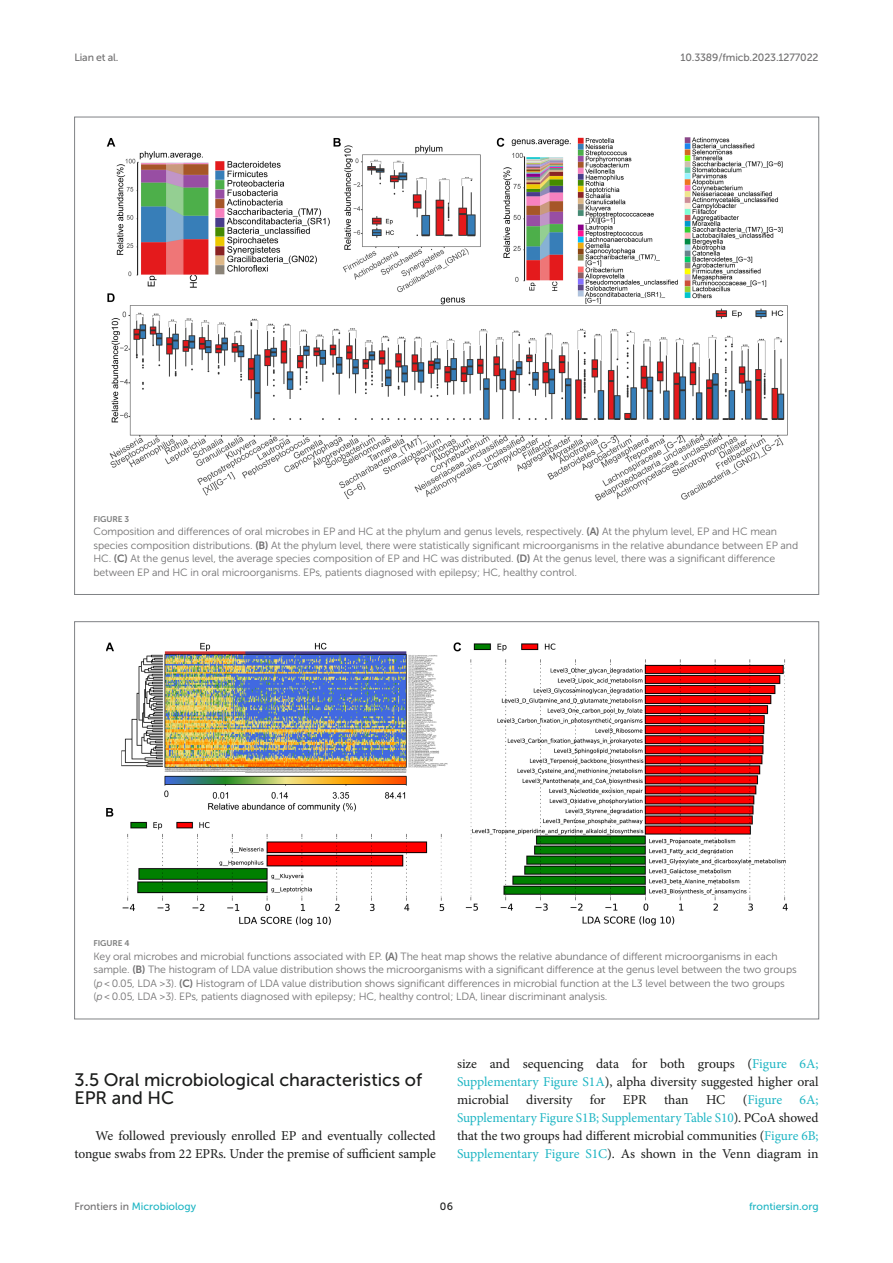
<style>
.page{position:relative;width:893px;height:1263px;background:#fff}
.page>*{position:absolute;margin:0;border:0;box-sizing:border-box;transform-origin:0 0}
.HEAD_2{font:18px/18px "Museo Sans 500";color:#1b1c1b}
.TEXT_FLUSH{font:13.5px/18px "Minion Pro";letter-spacing:-.005em;color:#1b1c1b;text-align:justify}
.TEXT_FLUSH-2{font:13.5px "Minion Pro";letter-spacing:-.005em;color:#1db5c3}
.FIG_LEG{font:10.5px/13.5px "Museo Sans 300";letter-spacing:-.01em;color:#706f70}
.t1{font:10.5px "Museo Sans 500";color:#1db5c3}
.t2{font:10.5px "Museo Sans 500";letter-spacing:-.015em;color:#706f70}
.t3{font:10.5px "Museo Sans 500";color:#1b1c1b}
.FIG_HD{font:8.25px "Museo Sans 700";letter-spacing:-.01em;color:#7e7f7f}
.s1{font-family:"Museo Sans 700"}
.s2{font-style:italic}
.s3{color:#1db5c3}
.s4{color:#1b1c1b}
.s5{color:#706f70}
</style>
<div class="page">
<img style="left:106px;top:137px;width:682px;height:364px">
<img style="left:106px;top:642px;width:682px;height:284px">
<p class="t2" style="left:74px;top:51px;width:46px">Lian et al.</p>
<p class="t2" style="left:681px;top:51px;width:139px">10.3389/fmicb.2023.1277022</p>
<p class="FIG_HD" style="left:94px;top:514px;width:37px">FIGURE 3</p>
<p class="FIG_LEG" style="left:94px;top:525px;width:706px">Composition and differences of oral microbes in EP and HC at the phylum and genus levels, respectively. <span class="s1">(A)</span> At the phylum level, EP and HC mean species composition distributions. <span class="s1">(B)</span> At the phylum level, there were statistically significant microorganisms in the relative abundance between EP and HC. <span class="s1">(C)</span> At the genus level, the average species composition of EP and HC was distributed. <span class="s1">(D)</span> At the genus level, there was a significant difference between EP and HC in oral microorganisms. EPs, patients diagnosed with epilepsy; HC, healthy control.</p>
<p class="FIG_HD" style="left:94px;top:938px;width:37px">FIGURE 4</p>
<p class="FIG_LEG" style="left:94px;top:949px;width:705px">Key oral microbes and microbial functions associated with EP. <span class="s1">(A)</span> The heat map shows the relative abundance of different microorganisms in each sample. <span class="s1">(B)</span> The histogram of LDA value distribution shows the microorganisms with a significant difference at the genus level between the two groups (<span class="s2">p</span> &lt; 0.05, LDA &gt;3). <span class="s1">(C)</span> Histogram of LDA value distribution shows significant differences in microbial function at the L3 level between the two groups<br>(<span class="s2">p</span> &lt; 0.05, LDA &gt;3). EPs, patients diagnosed with epilepsy; HC, healthy control; LDA, linear discriminant analysis.</p>
<p class="HEAD_2" style="left:74px;top:1071px;width:349px">3.5 Oral microbiological characteristics of<br>EPR and HC</p>
<p class="TEXT_FLUSH" style="left:74px;top:1127px;width:363px;text-align:right">We followed previously enrolled EP and eventually collected tongue swabs from 22 EPRs. Under the premise of sufficient sample</p>
<p class="TEXT_FLUSH" style="left:457px;top:1055px;width:363px">size and sequencing data for both groups (<span class="s3">Figure 6A; Supplementary Figure S1A</span>), alpha diversity suggested higher oral microbial</p>
<p class="TEXT_FLUSH" style="left:526px;top:1091px;width:48px">diversity</p>
<p class="TEXT_FLUSH" style="left:590px;top:1091px;width:17px">for</p>
<p class="TEXT_FLUSH" style="left:623px;top:1091px;width:25px">EPR</p>
<p class="TEXT_FLUSH" style="left:664px;top:1091px;width:26px">than</p>
<p class="TEXT_FLUSH" style="left:706px;top:1091px;width:21px">HC</p>
<p class="TEXT_FLUSH-2" style="left:743px;top:1091px;width:41px"><span class="s4">(</span>Figure</p>
<p class="TEXT_FLUSH" style="left:457px;top:1091px;width:363px;text-indent:342px"><span class="s3">6A; Supplementary Figure S1B; Supplementary Table S10</span>). PCoA showed that the two groups had different microbial communities (<span class="s3">Figure 6B; Supplementary Figure S1C</span>). As shown in the Venn diagram in</p>
<p class="t1" style="left:74px;top:1200px;width:123px"><span class="s5">Frontiers in</span> Microbiology</p>
<p class="t3" style="left:440px;top:1200px;width:15px">06</p>
<p class="t1" style="left:749px;top:1200px;width:71px">frontiersin.org</p>
</div>
